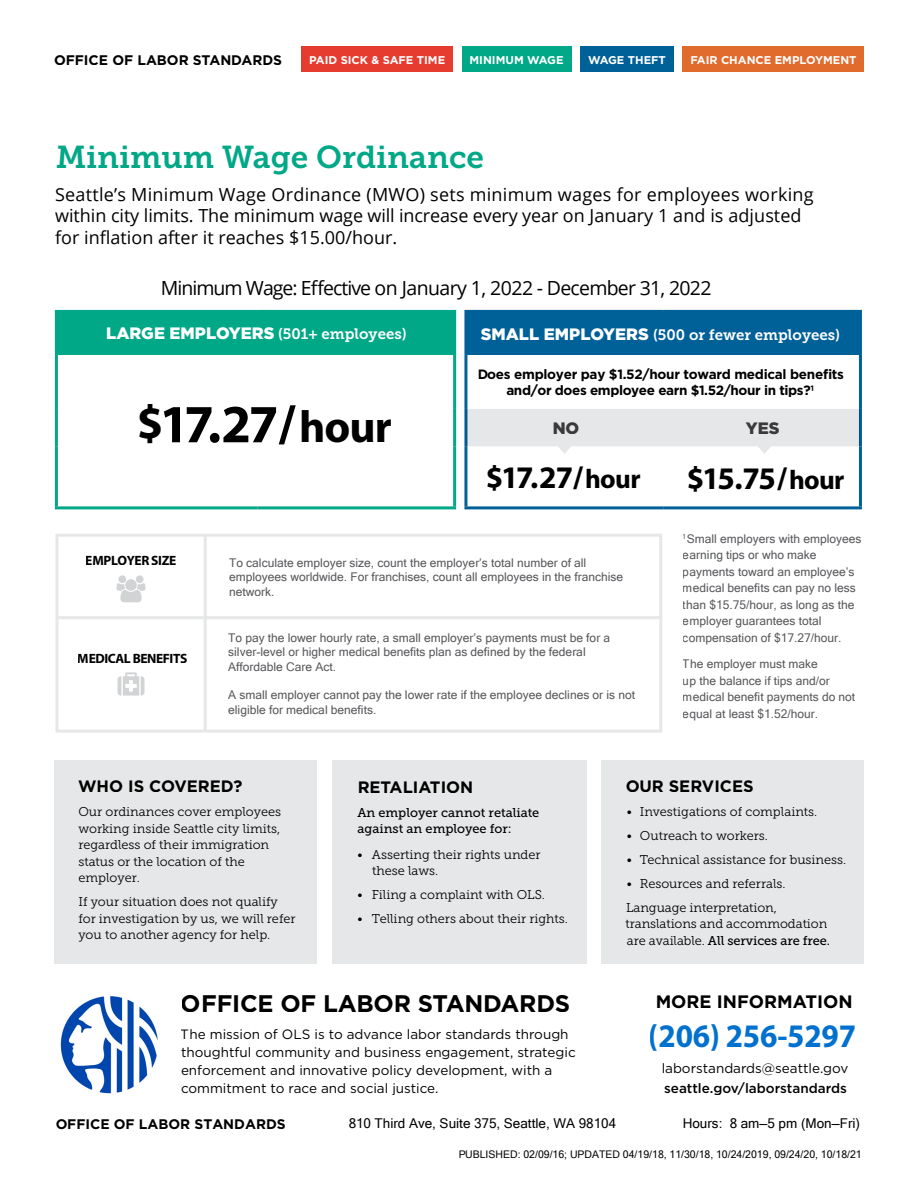
<style>
.page{position:relative;width:918px;height:1188px;background:#fff}
.page>*{position:absolute;margin:0;border:0;box-sizing:border-box;transform-origin:0 0}
.t1{font:700 54px "Myriad Pro";color:#000}
.t2{font:700 33px "Myriad Pro";letter-spacing:-.005em;color:#0071ce;scale:.95 1}
.t3{font:700 31.5px "Myriad Pro";letter-spacing:-.055em;color:#000}
.t4{font:31.5px "Museo Slab 700";color:#00a887}
.t5{font:700 24px "Gotham";letter-spacing:-.01em;color:#000}
.t6{font:19.5px "Open Sans";letter-spacing:-.035em;color:#000}
.t7{font:18px/21.6px "Open Sans";letter-spacing:.005em;color:#000}
.t8{font:700 18px "Gotham";color:#000}
.t9{font:700 16.5px "Gotham";color:#000}
.t10{font:900 16.5px "Gotham";color:#414042}
.t11{font:15px "Museo Slab 700";color:#fff}
.t12{font:700 13.8px "Gotham";color:#000}
.t13{font:13.5px/18px "Gotham";color:#000}
.t14{font:700 13.5px/15.3px "Gotham";letter-spacing:-.02em;color:#000;text-align:center}
.t15{font:13.5px "Microsoft Sans Serif";color:#000}
.t16{font:700 13.5px "Myriad Pro";letter-spacing:-.03em;color:#000}
.t17{font:500 13.5px "Gotham";color:#000}
.t18{font:12.75px/16.5px "Museo Slab 300";color:#000}
.t19{font:12.75px/15.3px "Museo Slab 500";letter-spacing:-.005em;color:#000}
.t20{font:12px/16.5px "Microsoft Sans Serif";color:#57585b}
.t21{font:700 11.25px "Gotham";color:#fff}
.t22{font:10.5px "Microsoft Sans Serif";color:#000}
.s1{font-family:"Gotham";font-weight:900;font-size:16.5px}
.s2{font-size:48px}
.s3{font-size:45px}
.s4{font-size:27px}
.s5{font-family:"Museo Slab 300"}
</style>
<div class="page">
<div style="left:54px;top:760px;width:263px;height:204px;background:#e6e7e8"></div>
<div style="left:332px;top:760px;width:254px;height:204px;background:#e6e7e8"></div>
<div style="left:601px;top:760px;width:263px;height:204px;background:#e6e7e8"></div>
<div style="left:580px;top:46px;width:94px;height:26px;background:#006098"></div>
<div style="left:683px;top:46px;width:181px;height:26px;background:#e16a2d"></div>
<div style="left:302px;top:46px;width:151px;height:26px;background:#e63c2f"></div>
<div style="left:462px;top:46px;width:109px;height:26px;background:#00a887"></div>
<hr style="left:464px;top:313px;width:3px;height:42px;background:#006098">
<hr style="left:464px;top:310px;width:199px;height:3px;background:#006098">
<hr style="left:663px;top:310px;width:199px;height:3px;background:#006098">
<hr style="left:859px;top:313px;width:3px;height:42px;background:#006098">
<hr style="left:464px;top:355px;width:3px;height:54px;background:#006098">
<hr style="left:859px;top:355px;width:3px;height:54px;background:#006098">
<hr style="left:464px;top:409px;width:3px;height:37px;background:#006098">
<hr style="left:859px;top:409px;width:3px;height:37px;background:#006098">
<hr style="left:464px;top:446px;width:3px;height:60px;background:#006098">
<hr style="left:464px;top:506px;width:199px;height:3px;background:#006098">
<hr style="left:859px;top:446px;width:3px;height:60px;background:#006098">
<hr style="left:663px;top:506px;width:199px;height:3px;background:#006098">
<hr style="left:55px;top:313px;width:3px;height:42px;background:#00a887">
<hr style="left:55px;top:310px;width:202px;height:3px;background:#00a887">
<hr style="left:257px;top:310px;width:199px;height:3px;background:#00a887">
<hr style="left:453px;top:313px;width:3px;height:42px;background:#00a887">
<hr style="left:55px;top:355px;width:3px;height:54px;background:#00a887">
<hr style="left:453px;top:355px;width:3px;height:54px;background:#00a887">
<hr style="left:55px;top:409px;width:3px;height:37px;background:#00a887">
<hr style="left:453px;top:409px;width:3px;height:37px;background:#00a887">
<hr style="left:55px;top:446px;width:3px;height:60px;background:#00a887">
<hr style="left:55px;top:506px;width:202px;height:3px;background:#00a887">
<hr style="left:453px;top:446px;width:3px;height:60px;background:#00a887">
<hr style="left:257px;top:506px;width:199px;height:3px;background:#00a887">
<hr style="left:56px;top:534px;width:149px;height:3px;background:#e6e7e8">
<hr style="left:56px;top:537px;width:2px;height:79px;background:#e6e7e8">
<hr style="left:205px;top:534px;width:457px;height:3px;background:#e6e7e8">
<hr style="left:204px;top:537px;width:3px;height:79px;background:#e6e7e8">
<hr style="left:659px;top:537px;width:3px;height:79px;background:#e6e7e8">
<hr style="left:56px;top:616px;width:149px;height:3px;background:#e6e7e8">
<hr style="left:56px;top:619px;width:2px;height:111px;background:#e6e7e8">
<hr style="left:205px;top:616px;width:457px;height:3px;background:#e6e7e8">
<hr style="left:204px;top:619px;width:3px;height:111px;background:#e6e7e8">
<hr style="left:659px;top:619px;width:3px;height:111px;background:#e6e7e8">
<hr style="left:56px;top:730px;width:149px;height:3px;background:#e6e7e8">
<hr style="left:205px;top:730px;width:457px;height:3px;background:#e6e7e8">
<svg style="left:117px;top:575px;width:28px;height:27px"></svg>
<svg style="left:118px;top:672px;width:27px;height:24px"></svg>
<svg style="left:466px;top:408px;width:394px;height:46px"></svg>
<div style="left:56px;top:311px;width:399px;height:44px;background:#00a887"></div>
<div style="left:466px;top:311px;width:394px;height:44px;background:#006098"></div>
<img style="left:60px;top:996px;width:98px;height:98px">
<p class="t12" style="left:54px;top:51px;width:230px">OFFICE OF LABOR STANDARDS</p>
<p class="t21" style="left:309px;top:52px;width:138px">PAID SICK &amp; SAFE TIME</p>
<p class="t21" style="left:470px;top:52px;width:95px">MINIMUM WAGE</p>
<p class="t21" style="left:588px;top:52px;width:79px">WAGE THEFT</p>
<p class="t21" style="left:690px;top:52px;width:168px">FAIR CHANCE EMPLOYMENT</p>
<h3 class="t4" style="left:56px;top:139px;width:430px">Minimum Wage Ordinance</h3>
<h3 class="t7" style="left:55px;top:183px;width:760px">Seattle’s Minimum Wage Ordinance (MWO) sets minimum wages for employees working within city limits. The minimum wage will increase every year on January 1 and is adjusted for inflation after it reaches $15.00/hour.</h3>
<h3 class="t6" style="left:161px;top:274px;width:552px">Minimum Wage: Effective on January 1, 2022 - December 31, 2022</h3>
<p class="t11" style="left:106px;top:325px;width:302px"><span class="s1">LARGE EMPLOYERS</span> (501+ employees)</p>
<p class="t11" style="left:481px;top:326px;width:361px"><span class="s1">SMALL EMPLOYERS</span> (500 or fewer employees)</p>
<h1 class="t1" style="left:136px;top:389px;width:257px"><span class="s2">$</span>17.27/<span class="s3">hour</span></h1>
<p class="t14" style="left:477px;top:367px;width:368px">Does employer pay $1.52/hour toward medical benefits and/or does employee earn $1.52/hour in tips?1</p>
<h3 class="t10" style="left:552px;top:416px;width:28px">NO</h3>
<h3 class="t10" style="left:746px;top:417px;width:35px">YES</h3>
<h3 class="t3" style="left:485px;top:456px;width:157px">$17.27/<span class="s4">hour</span></h3>
<h3 class="t3" style="left:686px;top:458px;width:160px">$15.75/<span class="s4">hour</span></h3>
<p class="t16" style="left:86px;top:551px;width:92px">EMPLOYER SIZE</p>
<p class="t16" style="left:78px;top:649px;width:111px">MEDICAL BENEFITS</p>
<p class="t20" style="left:229px;top:555px;width:396px;line-height:14.4px">To calculate employer size, count the employer’s total number of all employees worldwide. For franchises, count all employees in the franchise network.</p>
<p class="t20" style="left:228px;top:630px;width:383px;line-height:14.4px">To pay the lower hourly rate, a small employer’s payments must be for a silver-level or higher medical benefits plan as defined by the federal<br>Affordable Care Act.</p>
<p class="t20" style="left:228px;top:688px;width:408px;line-height:14.4px">A small employer cannot pay the lower rate if the employee declines or is not eligible for medical benefits.</p>
<p class="t20" style="left:683px;top:530px;width:180px"><sup>1</sup>Small employers with employees earning tips or who make payments toward an employee’s medical benefits can pay no less than $15.75/hour, as long as the employer guarantees total compensation of $17.27/hour.</p>
<p class="t20" style="left:683px;top:656px;width:174px">The employer must make<br>up the balance if tips and/or medical benefit payments do not equal at least $1.52/hour.</p>
<h3 class="t9" style="left:78px;top:775px;width:166px">WHO IS COVERED?</h3>
<h3 class="t9" style="left:357px;top:776px;width:117px">RETALIATION</h3>
<h3 class="t9" style="left:625px;top:775px;width:130px">OUR SERVICES</h3>
<p class="t18" style="left:78px;top:804px;width:204px">Our ordinances cover employees working inside Seattle city limits, regardless of their immigration status or the location of the employer.</p>
<p class="t18" style="left:78px;top:894px;width:219px">If your situation does not qualify for investigation by us, we will refer you to another agency for help.</p>
<p class="t19" style="left:357px;top:805px;width:183px">An employer cannot retaliate against an employee for:</p>
<p class="t18" style="left:372px;top:846px;width:170px;text-indent:-15px">• Asserting their rights under these laws.</p>
<p class="t18" style="left:357px;top:886px;width:189px">• Filing a complaint with OLS.</p>
<p class="t18" style="left:357px;top:910px;width:212px">• Telling others about their rights.</p>
<h3 class="t5" style="left:181px;top:987px;width:391px">OFFICE OF LABOR STANDARDS</h3>
<p class="t13" style="left:181px;top:1024px;width:396px">The mission of OLS is to advance labor standards through thoughtful community and business engagement, strategic enforcement and innovative policy development, with a commitment to race and social justice.</p>
<p class="t18" style="left:627px;top:803px;width:192px">• Investigations of complaints.</p>
<p class="t18" style="left:627px;top:827px;width:143px">• Outreach to workers.</p>
<p class="t18" style="left:627px;top:851px;width:221px">• Technical assistance for business.</p>
<p class="t18" style="left:626px;top:872px;width:161px;line-height:24px">• Resources and referrals.<br>Language interpretation,</p>
<p class="t18" style="left:626px;top:916px;width:203px">translations and accommodation</p>
<p class="t19" style="left:627px;top:933px;width:205px"><span class="s5">are available.</span> All services are free.</p>
<h3 class="t8" style="left:655px;top:990px;width:199px">MORE INFORMATION</h3>
<h2 class="t2" style="left:649px;top:1014px;width:220px">(206) 256-5297</h2>
<p class="t13" style="left:662px;top:1059px;width:188px">laborstandards@seattle.gov</p>
<p class="t17" style="left:664px;top:1079px;width:184px">seattle.gov/laborstandards</p>
<p class="t12" style="left:56px;top:1115px;width:232px">OFFICE OF LABOR STANDARDS</p>
<p class="t15" style="left:349px;top:1116px;width:269px">810 Third Ave, Suite 375, Seattle, WA 98104</p>
<p class="t15" style="left:683px;top:1116px;width:179px">Hours: 8 am—5 pm (Mon—Fri)</p>
<p class="t22" style="left:458px;top:1148px;width:405px">PUBLISHED: 02/09/16; UPDATED 04/19/18, 11/30/18, 10/24/2019, 09/24/20, 10/18/21</p>
</div>
